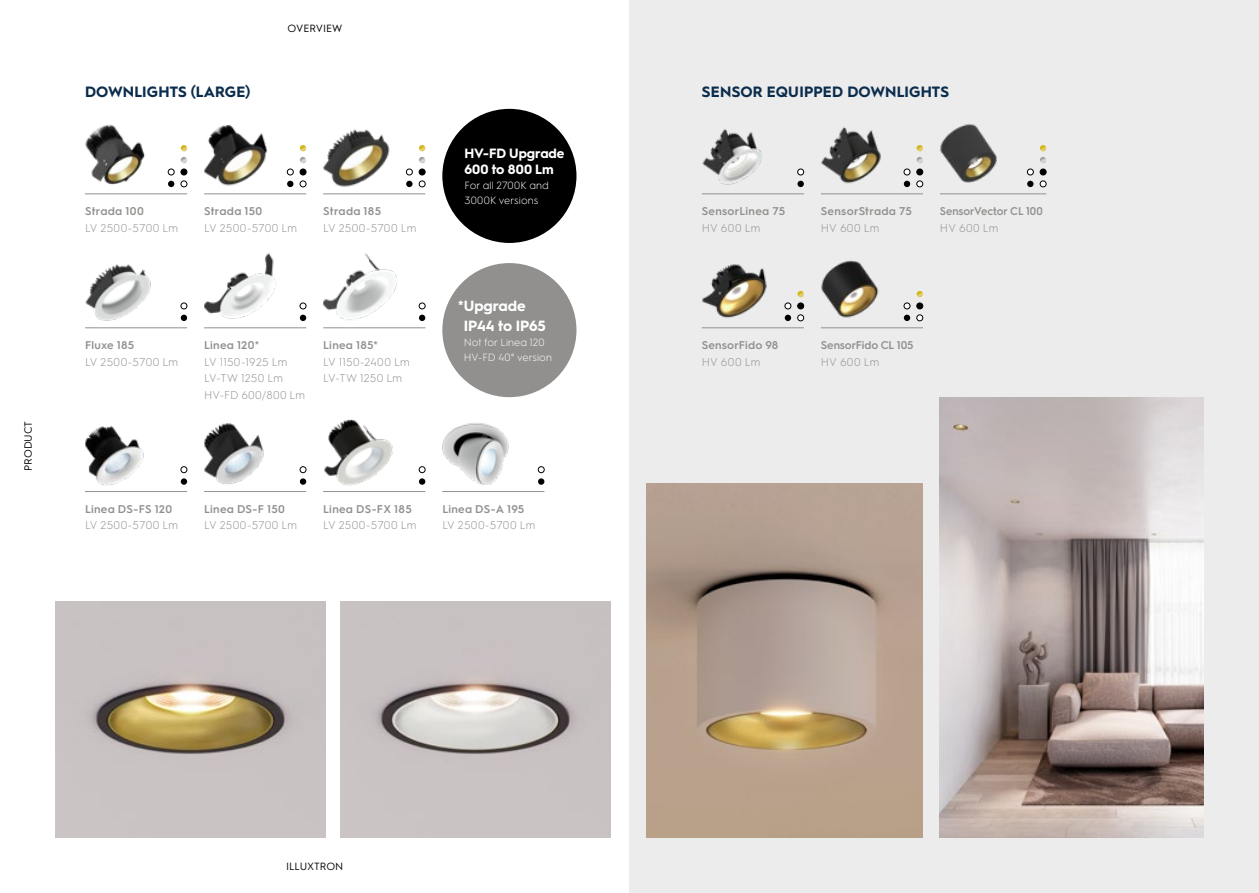
<style>
.page{position:relative;width:1259px;height:893px;background:#fff}
.page>*{position:absolute;margin:0;border:0;box-sizing:border-box;transform-origin:0 0}
.t1{font:700 15px "Hurme Geometric Sans 1";letter-spacing:.01em;color:#0b2d4d}
.t2{font:700 14.85px/20.2px "Hurme Geometric Sans 1";letter-spacing:-.005em;color:#fff}
.t3{font:700 13.5px/16.5px "Hurme Geometric Sans 1";color:#fff}
.t4{font:300 11.25px/16.5px "Hurme Geometric Sans 1";letter-spacing:.015em;color:#91908e}
.t5{font:600 11.25px "Hurme Geometric Sans 1";letter-spacing:.025em;color:#91908e}
.t6{font:600 11.25px "Hurme Geometric Sans 2";letter-spacing:-.005em;color:#91908e}
.t7{font:600 11.25px "Hurme Geometric Sans 2";letter-spacing:-.005em;color:#91908e;scale:.95 1}
.t8{font:300 10.5px/15px "Hurme Geometric Sans 1";letter-spacing:.005em;color:#fff}
.t9{font:10.5px "Hurme Geometric Sans 1";color:#000}
</style>
<div class="page">
<div style="left:629px;top:0;width:630px;height:893px;background:#ececec"></div>
<img style="left:940px;top:397px;width:263px;height:441px">
<img style="left:55px;top:602px;width:270px;height:236px">
<img style="left:340px;top:602px;width:270px;height:236px">
<img style="left:646px;top:484px;width:277px;height:354px">
<img style="left:204px;top:253px;width:71px;height:66px">
<img style="left:323px;top:129px;width:98px;height:59px">
<img style="left:323px;top:253px;width:99px;height:67px">
<img style="left:85px;top:264px;width:96px;height:57px">
<hr style="left:204px;top:328px;width:102px;height:1px;background:#91908e">
<hr style="left:323px;top:194px;width:102px;height:1px;background:#91908e">
<hr style="left:323px;top:328px;width:102px;height:1px;background:#91908e">
<hr style="left:85px;top:328px;width:102px;height:1px;background:#91908e">
<img style="left:204px;top:423px;width:60px;height:61px">
<img style="left:324px;top:419px;width:69px;height:67px">
<img style="left:442px;top:423px;width:102px;height:61px">
<hr style="left:204px;top:491px;width:102px;height:1px;background:#91908e">
<hr style="left:323px;top:491px;width:102px;height:1px;background:#91908e">
<hr style="left:442px;top:491px;width:102px;height:1px;background:#91908e">
<img style="left:85px;top:124px;width:60px;height:61px">
<hr style="left:85px;top:194px;width:102px;height:1px;background:#91908e">
<img style="left:204px;top:125px;width:63px;height:61px">
<hr style="left:204px;top:194px;width:102px;height:1px;background:#91908e">
<hr style="left:85px;top:491px;width:102px;height:1px;background:#91908e">
<img style="left:85px;top:426px;width:102px;height:60px">
<img style="left:940px;top:124px;width:57px;height:59px">
<hr style="left:940px;top:194px;width:106px;height:1px;background:#91908e">
<img style="left:821px;top:127px;width:90px;height:61px">
<hr style="left:821px;top:194px;width:102px;height:1px;background:#91908e">
<hr style="left:702px;top:194px;width:102px;height:1px;background:#91908e">
<img style="left:702px;top:129px;width:60px;height:56px">
<div style="left:181px;top:478px;width:6px;height:7px;background:#000;border-radius:50%"></div>
<svg style="left:181px;top:467px;width:6px;height:6px"></svg>
<div style="left:181px;top:466px;width:6px;height:7px;border:1px solid #000;border-radius:50%"></div>
<svg style="left:181px;top:315px;width:6px;height:6px"></svg>
<svg style="left:181px;top:303px;width:6px;height:6px"></svg>
<div style="left:300px;top:478px;width:6px;height:7px;background:#000;border-radius:50%"></div>
<div style="left:300px;top:466px;width:6px;height:7px;border:1px solid #000;border-radius:50%"></div>
<svg style="left:300px;top:315px;width:6px;height:6px"></svg>
<svg style="left:300px;top:303px;width:6px;height:6px"></svg>
<div style="left:419px;top:478px;width:6px;height:7px;background:#000;border-radius:50%"></div>
<div style="left:419px;top:466px;width:6px;height:7px;border:1px solid #000;border-radius:50%"></div>
<svg style="left:419px;top:315px;width:6px;height:6px"></svg>
<svg style="left:419px;top:303px;width:6px;height:6px"></svg>
<div style="left:538px;top:478px;width:6px;height:7px;background:#000;border-radius:50%"></div>
<svg style="left:538px;top:467px;width:6px;height:6px"></svg>
<div style="left:538px;top:466px;width:6px;height:7px;border:1px solid #000;border-radius:50%"></div>
<svg style="left:168px;top:181px;width:6px;height:6px"></svg>
<svg style="left:168px;top:169px;width:6px;height:6px"></svg>
<svg style="left:287px;top:181px;width:6px;height:6px"></svg>
<svg style="left:287px;top:169px;width:6px;height:6px"></svg>
<svg style="left:406px;top:181px;width:6px;height:6px"></svg>
<svg style="left:406px;top:169px;width:6px;height:6px"></svg>
<svg style="left:904px;top:181px;width:6px;height:6px"></svg>
<svg style="left:904px;top:169px;width:6px;height:6px"></svg>
<div style="left:797px;top:181px;width:7px;height:6px;background:#000;border-radius:50%"></div>
<div style="left:797px;top:169px;width:7px;height:6px;border:1px solid #000;border-radius:50%"></div>
<svg style="left:1027px;top:181px;width:6px;height:6px"></svg>
<svg style="left:1027px;top:169px;width:6px;height:6px"></svg>
<svg style="left:181px;top:181px;width:6px;height:6px"></svg>
<svg style="left:181px;top:169px;width:6px;height:6px"></svg>
<svg style="left:181px;top:157px;width:6px;height:6px"></svg>
<svg style="left:181px;top:145px;width:6px;height:6px"></svg>
<svg style="left:300px;top:181px;width:6px;height:6px"></svg>
<svg style="left:300px;top:169px;width:6px;height:6px"></svg>
<svg style="left:300px;top:157px;width:6px;height:6px"></svg>
<svg style="left:300px;top:145px;width:6px;height:6px"></svg>
<svg style="left:419px;top:181px;width:6px;height:6px"></svg>
<svg style="left:419px;top:169px;width:6px;height:6px"></svg>
<svg style="left:419px;top:157px;width:6px;height:6px"></svg>
<svg style="left:419px;top:145px;width:6px;height:6px"></svg>
<div style="left:916px;top:181px;width:7px;height:6px;border:1px solid #000;border-radius:50%"></div>
<div style="left:916px;top:169px;width:7px;height:6px;border:1px solid #000;border-radius:50%"></div>
<svg style="left:916px;top:157px;width:7px;height:6px"></svg>
<svg style="left:916px;top:145px;width:7px;height:6px"></svg>
<svg style="left:1040px;top:181px;width:6px;height:6px"></svg>
<svg style="left:1040px;top:169px;width:6px;height:6px"></svg>
<svg style="left:1040px;top:157px;width:6px;height:6px"></svg>
<svg style="left:1040px;top:145px;width:6px;height:6px"></svg>
<img style="left:702px;top:264px;width:89px;height:57px">
<hr style="left:702px;top:328px;width:102px;height:1px;background:#91908e">
<img style="left:821px;top:260px;width:58px;height:58px">
<hr style="left:821px;top:328px;width:102px;height:1px;background:#91908e">
<div style="left:442px;top:109px;width:134px;height:134px;background:#000;border-radius:50%"></div>
<div style="left:442px;top:263px;width:134px;height:134px;background:#91908e;border-radius:50%"></div>
<div style="left:784px;top:315px;width:7px;height:6px;background:#000;border-radius:50%"></div>
<svg style="left:785px;top:303px;width:6px;height:6px"></svg>
<div style="left:784px;top:303px;width:7px;height:6px;border:1px solid #000;border-radius:50%"></div>
<svg style="left:904px;top:315px;width:6px;height:6px"></svg>
<svg style="left:904px;top:303px;width:6px;height:6px"></svg>
<div style="left:797px;top:315px;width:7px;height:6px;border:1px solid #000;border-radius:50%"></div>
<div style="left:797px;top:303px;width:7px;height:6px;border:1px solid #000;border-radius:50%"></div>
<svg style="left:797px;top:291px;width:7px;height:6px"></svg>
<div style="left:916px;top:315px;width:7px;height:6px;border:1px solid #000;border-radius:50%"></div>
<div style="left:916px;top:303px;width:7px;height:6px;border:1px solid #000;border-radius:50%"></div>
<svg style="left:916px;top:291px;width:7px;height:6px"></svg>
<p class="t9" style="left:21px;top:471px;width:52px;rotate:-90deg">PRODUCT</p>
<p class="t9" style="left:288px;top:21px;width:56px">OVERVIEW</p>
<h1 class="t1" style="left:85px;top:81px;width:167px">DOWNLIGHTS (LARGE)</h1>
<h1 class="t1" style="left:702px;top:81px;width:249px">SENSOR EQUIPPED DOWNLIGHTS</h1>
<p class="t3" style="left:464px;top:144px;width:102px">HV-FD Upgrade<br>600 to 800 Lm</p>
<p class="t8" style="left:464px;top:178px;width:86px">For all 2700K and<br>3000K versions</p>
<p class="t5" style="left:85px;top:203px;width:60px">Strada 100</p>
<p class="t4" style="left:85px;top:219px;width:95px">LV 2500-5700 Lm</p>
<p class="t5" style="left:204px;top:203px;width:60px">Strada 150</p>
<p class="t4" style="left:204px;top:219px;width:95px">LV 2500-5700 Lm</p>
<p class="t5" style="left:323px;top:203px;width:59px">Strada 185</p>
<p class="t4" style="left:323px;top:219px;width:95px">LV 2500-5700 Lm</p>
<p class="t5" style="left:702px;top:203px;width:85px">SensorLinea 75</p>
<p class="t4" style="left:702px;top:219px;width:60px">HV 600 Lm</p>
<p class="t5" style="left:821px;top:203px;width:92px">SensorStrada 75</p>
<p class="t4" style="left:821px;top:219px;width:60px">HV 600 Lm</p>
<p class="t7" style="left:940px;top:203px;width:110px">SensorVector CL 100</p>
<p class="t4" style="left:940px;top:219px;width:60px">HV 600 Lm</p>
<p class="t5" style="left:85px;top:337px;width:51px">Fluxe 185</p>
<p class="t4" style="left:85px;top:353px;width:95px">LV 2500-5700 Lm</p>
<p class="t5" style="left:204px;top:337px;width:57px">Linea 120*</p>
<p class="t4" style="left:204px;top:353px;width:102px">LV 1150-1925 Lm<br>LV-TW 1250 Lm<br>HV-FD 600/800 Lm</p>
<p class="t5" style="left:323px;top:337px;width:56px">Linea 185*</p>
<p class="t4" style="left:323px;top:353px;width:88px">LV 1150-2400 Lm<br>LV-TW 1250 Lm</p>
<h2 class="t2" style="left:464px;top:295px;width:83px;text-indent:-6px">*Upgrade<br>IP44 to IP65</h2>
<p class="t8" style="left:464px;top:334px;width:90px">Not for Linea 120<br>HV-FD 40° version</p>
<p class="t6" style="left:702px;top:337px;width:78px">SensorFido 98</p>
<p class="t4" style="left:702px;top:353px;width:60px">HV 600 Lm</p>
<p class="t6" style="left:821px;top:337px;width:94px">SensorFido CL 105</p>
<p class="t4" style="left:821px;top:353px;width:60px">HV 600 Lm</p>
<p class="t5" style="left:85px;top:501px;width:89px">Linea DS-FS 120</p>
<p class="t4" style="left:85px;top:517px;width:95px">LV 2500-5700 Lm</p>
<p class="t5" style="left:204px;top:501px;width:82px">Linea DS-F 150</p>
<p class="t4" style="left:204px;top:517px;width:95px">LV 2500-5700 Lm</p>
<p class="t5" style="left:323px;top:501px;width:90px">Linea DS-FX 185</p>
<p class="t4" style="left:323px;top:517px;width:95px">LV 2500-5700 Lm</p>
<p class="t5" style="left:442px;top:501px;width:84px">Linea DS-A 195</p>
<p class="t4" style="left:442px;top:517px;width:95px">LV 2500-5700 Lm</p>
<p class="t9" style="left:286px;top:858px;width:59px">ILLUXTRON</p>
</div>
